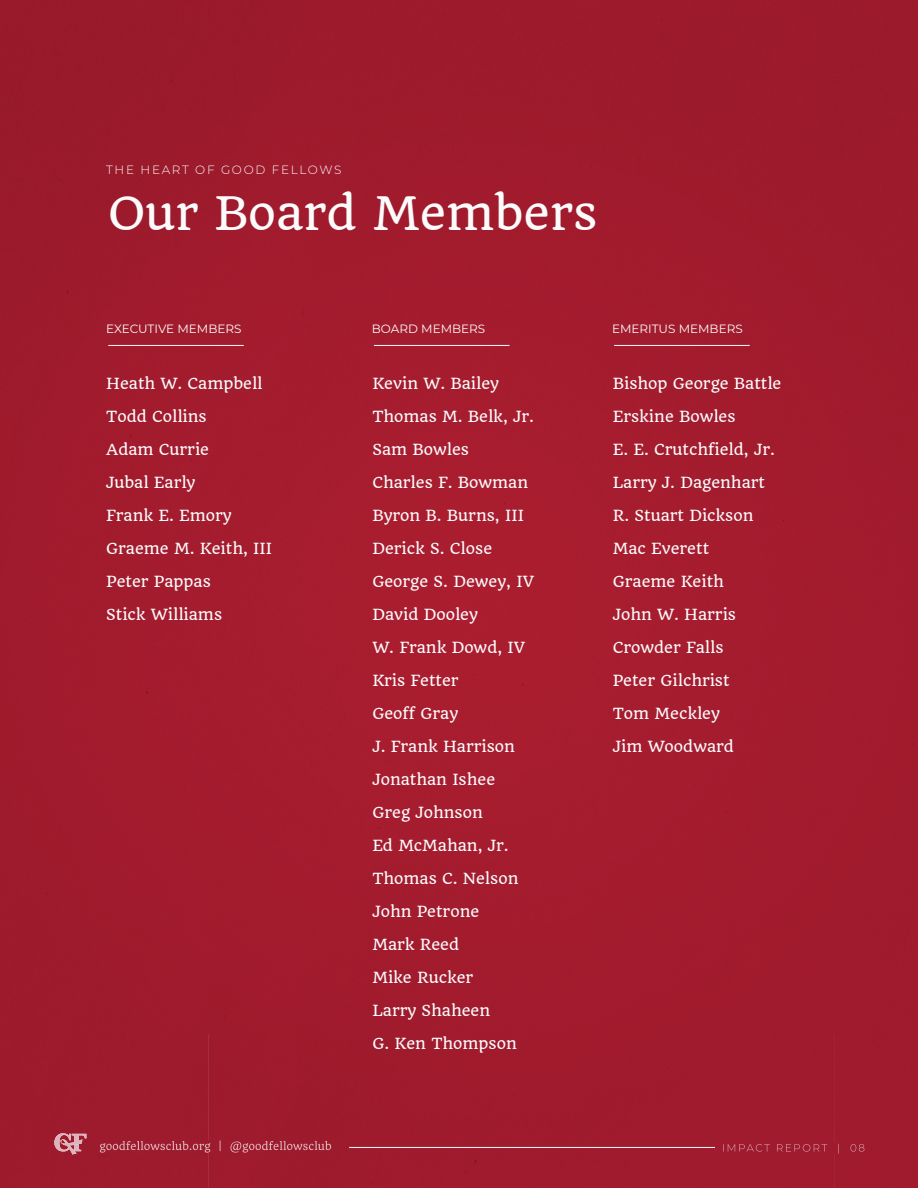
<style>
.page{position:relative;width:918px;height:1188px;background:#a11b2d}
.page>*{position:absolute;margin:0;border:0;box-sizing:border-box;transform-origin:0 0}
.t1{font:45px "Quando";color:#fbfbfc}
.t2{font:15px/33px "Quando";color:#fbfbfc}
.t3{font:12px "Montserrat";color:#fbfbfc}
.t4{font:300 12px "Montserrat";letter-spacing:.14em;color:#fbfbfc}
</style>
<div class="page">
<img style="left:100px;top:1140px;width:231px;height:13px">
<img style="left:723px;top:1144px;width:141px;height:10px">
<hr style="left:349px;top:1147px;width:366px;height:1px;background:#fbfbfc">
<img style="left:53px;top:1133px;width:29px;height:22px">
<svg style="left:73px;top:1144px;width:8px;height:7px"></svg>
<img style="left:72px;top:1134px;width:14px;height:8px">
<hr style="left:108px;top:345px;width:136px;height:1px;background:#fbfbfc">
<hr style="left:374px;top:345px;width:136px;height:1px;background:#fbfbfc">
<hr style="left:614px;top:345px;width:136px;height:1px;background:#fbfbfc">
<p class="t4" style="left:106px;top:162px;width:237px">THE HEART OF GOOD FELLOWS</p>
<h1 class="t1" style="left:108px;top:186px;width:491px">Our Board Members</h1>
<p class="t3" style="left:106px;top:320px;width:137px">EXECUTIVE MEMBERS</p>
<p class="t3" style="left:372px;top:320px;width:115px">BOARD MEMBERS</p>
<p class="t3" style="left:612px;top:320px;width:132px">EMERITUS MEMBERS</p>
<p class="t2" style="left:106px;top:367px;width:158px">Heath W. Campbell</p>
<p class="t2" style="left:106px;top:400px;width:102px">Todd Collins</p>
<p class="t2" style="left:106px;top:433px;width:104px">Adam Currie</p>
<p class="t2" style="left:106px;top:466px;width:91px">Jubal Early</p>
<p class="t2" style="left:106px;top:499px;width:127px">Frank E. Emory</p>
<p class="t2" style="left:106px;top:532px;width:167px">Graeme M. Keith, III</p>
<p class="t2" style="left:106px;top:565px;width:106px">Peter Pappas</p>
<p class="t2" style="left:106px;top:598px;width:117px">Stick Williams</p>
<p class="t2" style="left:372px;top:367px;width:128px">Kevin W. Bailey</p>
<p class="t2" style="left:372px;top:400px;width:163px">Thomas M. Belk, Jr.</p>
<p class="t2" style="left:372px;top:433px;width:98px">Sam Bowles</p>
<p class="t2" style="left:372px;top:466px;width:157px">Charles F. Bowman</p>
<p class="t2" style="left:372px;top:499px;width:153px">Byron B. Burns, III</p>
<p class="t2" style="left:372px;top:532px;width:121px">Derick S. Close</p>
<p class="t2" style="left:372px;top:565px;width:163px">George S. Dewey, IV</p>
<p class="t2" style="left:372px;top:598px;width:107px">David Dooley</p>
<p class="t2" style="left:372px;top:631px;width:154px">W. Frank Dowd, IV</p>
<p class="t2" style="left:372px;top:664px;width:88px">Kris Fetter</p>
<p class="t2" style="left:372px;top:697px;width:87px">Geoff Gray</p>
<p class="t2" style="left:372px;top:730px;width:144px">J. Frank Harrison</p>
<p class="t2" style="left:372px;top:763px;width:124px">Jonathan Ishee</p>
<p class="t2" style="left:372px;top:796px;width:112px">Greg Johnson</p>
<p class="t2" style="left:372px;top:829px;width:148px">Ed McMahan, Jr.<br>Thomas C. Nelson</p>
<p class="t2" style="left:372px;top:895px;width:108px">John Petrone</p>
<p class="t2" style="left:372px;top:928px;width:88px">Mark Reed</p>
<p class="t2" style="left:372px;top:961px;width:102px">Mike Rucker</p>
<p class="t2" style="left:372px;top:994px;width:119px">Larry Shaheen</p>
<p class="t2" style="left:372px;top:1027px;width:146px">G. Ken Thompson</p>
<p class="t2" style="left:613px;top:367px;width:170px">Bishop George Battle</p>
<p class="t2" style="left:613px;top:400px;width:124px">Erskine Bowles</p>
<p class="t2" style="left:613px;top:433px;width:164px">E. E. Crutchfield, Jr.</p>
<p class="t2" style="left:613px;top:466px;width:154px">Larry J. Dagenhart</p>
<p class="t2" style="left:613px;top:499px;width:142px">R. Stuart Dickson</p>
<p class="t2" style="left:613px;top:532px;width:98px">Mac Everett</p>
<p class="t2" style="left:613px;top:565px;width:113px">Graeme Keith</p>
<p class="t2" style="left:613px;top:598px;width:125px">John W. Harris</p>
<p class="t2" style="left:613px;top:631px;width:112px">Crowder Falls</p>
<p class="t2" style="left:613px;top:664px;width:118px">Peter Gilchrist</p>
<p class="t2" style="left:613px;top:697px;width:109px">Tom Meckley</p>
<p class="t2" style="left:613px;top:730px;width:123px">Jim Woodward</p>
</div>
